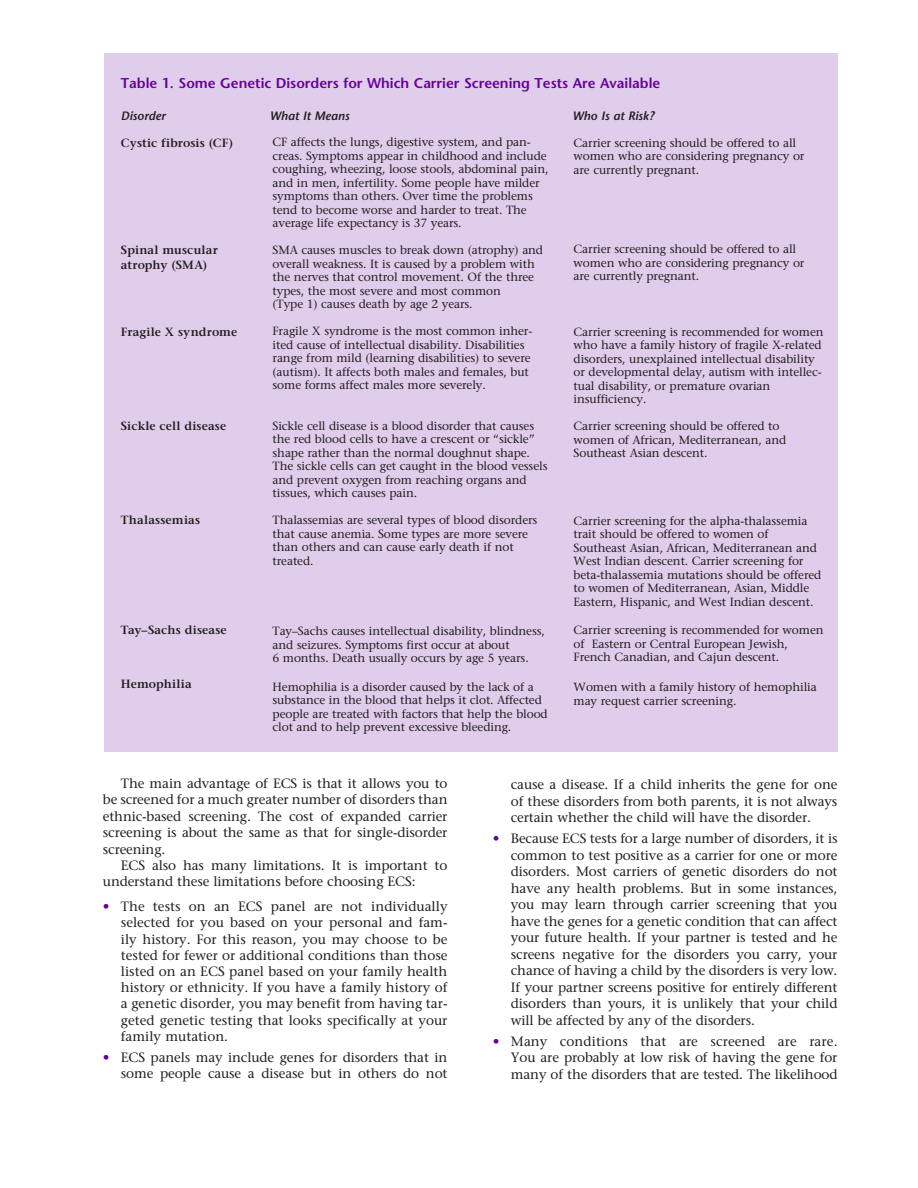
<style>
.page{position:relative;width:918px;height:1188px;background:#fff}
.page>*{position:absolute;margin:0;border:0;box-sizing:border-box;transform-origin:0 0}
.t1{font:600 14.1px "Stone Sans Std";color:#609}
.t2{font:500 13.5px/16.5px "Stone Serif Std";letter-spacing:-.01em;color:#231f20;text-align:justify}
.t3{font:italic 600 12.15px "Stone Sans Std";color:#231f20}
.t4{font:500 11.85px/13.5px "Stone Serif Std";letter-spacing:-.01em;color:#231f20}
.t5{font:600 11.85px/14.9px "Stone Serif Std";letter-spacing:.01em;color:#231f20}
.s1{color:#609}
</style>
<div class="page">
<div style="left:104px;top:53px;width:734px;height:699px;background:#e0cceb"></div>
<p class="t1" style="left:121px;top:75px;width:541px">Table 1. Some Genetic Disorders for Which Carrier Screening Tests Are Available</p>
<p class="t3" style="left:121px;top:109px;width:46px">Disorder</p>
<p class="t3" style="left:270px;top:109px;width:81px">What It Means</p>
<p class="t3" style="left:573px;top:109px;width:83px">Who Is at Risk?</p>
<p class="t5" style="left:121px;top:136px;width:114px">Cystic fibrosis (CF)</p>
<p class="t4" style="left:273px;top:136px;width:277px">CF affects the lungs, digestive system, and pan&shy;creas. Symptoms appear in childhood and include coughing, wheezing, loose stools, abdominal pain, and in men, infertility. Some people have milder symptoms than others. Over time the problems tend to become worse and harder to treat. The average life expectancy is 37 years.</p>
<p class="t4" style="left:273px;top:244px;width:272px">SMA causes muscles to break down (atrophy) and overall weakness. It is caused by a problem with the nerves that control movement. Of the three types, the most severe and most common<br>(Type 1) causes death by age 2 years.</p>
<p class="t4" style="left:273px;top:325px;width:261px">Fragile X syndrome is the most common inher&shy;ited cause of intellectual disability. Disabilities range from mild (learning disabilities) to severe (autism). It affects both males and females, but some forms affect males more severely.</p>
<p class="t4" style="left:273px;top:419px;width:276px">Sickle cell disease is a blood disorder that causes the red blood cells to have a crescent or “sickle” shape rather than the normal doughnut shape.<br>The sickle cells can get caught in the blood vessels and prevent oxygen from reaching organs and tissues, which causes pain.</p>
<p class="t4" style="left:273px;top:514px;width:266px">Thalassemias are several types of blood disorders that cause anemia. Some types are more severe than others and can cause early death if not treated.</p>
<p class="t4" style="left:574px;top:136px;width:232px">Carrier screening should be offered to all women who are considering pregnancy or are currently pregnant.</p>
<p class="t4" style="left:574px;top:242px;width:232px">Carrier screening should be offered to all women who are considering pregnancy or are currently pregnant.</p>
<p class="t5" style="left:121px;top:242px;width:98px">Spinal muscular atrophy (SMA)</p>
<p class="t4" style="left:574px;top:325px;width:251px">Carrier screening is recommended for women who have a family history of fragile X-related disorders, unexplained intellectual disability or developmental delay, autism with intellec&shy;tual disability, or premature ovarian insufficiency.</p>
<p class="t4" style="left:574px;top:419px;width:214px">Carrier screening should be offered to women of African, Mediterranean, and<br>Southeast Asian descent.</p>
<p class="t5" style="left:121px;top:324px;width:118px">Fragile X syndrome</p>
<p class="t5" style="left:121px;top:419px;width:107px">Sickle cell disease</p>
<p class="t5" style="left:121px;top:513px;width:81px">Thalassemias</p>
<p class="t4" style="left:574px;top:514px;width:249px">Carrier screening for the alpha-thalassemia trait should be offered to women of Southeast Asian, African, Mediterranean and West Indian descent. Carrier screening for beta-thalassemia mutations should be offered to women of Mediterranean, Asian, Middle Eastern, Hispanic, and West Indian descent.</p>
<p class="t4" style="left:574px;top:623px;width:251px">Carrier screening is recommended for women of Eastern or Central European Jewish,<br>French Canadian, and Cajun descent.</p>
<p class="t4" style="left:574px;top:680px;width:245px">Women with a family history of hemophilia may request carrier screening.</p>
<p class="t5" style="left:121px;top:622px;width:107px">Tay–Sachs disease</p>
<p class="t4" style="left:273px;top:625px;width:274px">Tay–Sachs causes intellectual disability, blindness, and seizures. Symptoms first occur at about<br>6 months. Death usually occurs by age 5 years.</p>
<p class="t4" style="left:273px;top:680px;width:277px">Hemophilia is a disorder caused by the lack of a substance in the blood that helps it clot. Affected people are treated with factors that help the blood clot and to help prevent excessive bleeding.</p>
<p class="t5" style="left:121px;top:676px;width:72px">Hemophilia</p>
<p class="t2" style="left:103px;top:775px;width:346px;text-indent:18px">The main advantage of ECS is that it allows you to be screened for a much greater number of disorders than ethnic-based screening. The cost of expanded carrier screening is about the same as that for single-disorder screening.</p>
<p class="t2" style="left:103px;top:857px;width:346px;text-indent:18px">ECS also has many limitations. It is important to understand these limitations before choosing ECS:</p>
<p class="t2" style="left:121px;top:898px;width:328px;text-indent:-18px"><span class="s1">•</span> The tests on an ECS panel are not individually selected for you based on your personal and fam&shy;ily history. For this reason, you may choose to be tested for fewer or additional conditions than those listed on an ECS panel based on your family health history or ethnicity. If you have a family history of a genetic disorder, you may benefit from having tar&shy;geted genetic testing that looks specifically at your family mutation.</p>
<p class="t2" style="left:103px;top:1049px;width:346px;text-align:right"><span class="s1">•</span> ECS panels may include genes for disorders that in some people cause a disease but in others do not</p>
<p class="t2" style="left:511px;top:776px;width:328px">cause a disease. If a child inherits the gene for one of these disorders from both parents, it is not always certain whether the child will have the disorder.</p>
<p class="t2" style="left:511px;top:830px;width:328px;text-indent:-18px"><span class="s1">•</span> Because ECS tests for a large number of disorders, it is common to test positive as a carrier for one or more disorders. Most carriers of genetic disorders do not have any health problems. But in some instances, you may learn through carrier screening that you have the genes for a genetic condition that can affect your future health. If your partner is tested and he screens negative for the disorders you carry, your chance of having a child by the disorders is very low.<br>If your partner screens positive for entirely different disorders than yours, it is unlikely that your child will be affected by any of the disorders.</p>
<p class="t2" style="left:511px;top:1033px;width:328px;text-indent:-18px"><span class="s1">•</span> Many conditions that are screened are rare.<br>You are probably at low risk of having the gene for many of the disorders that are tested. The likelihood</p>
</div>
